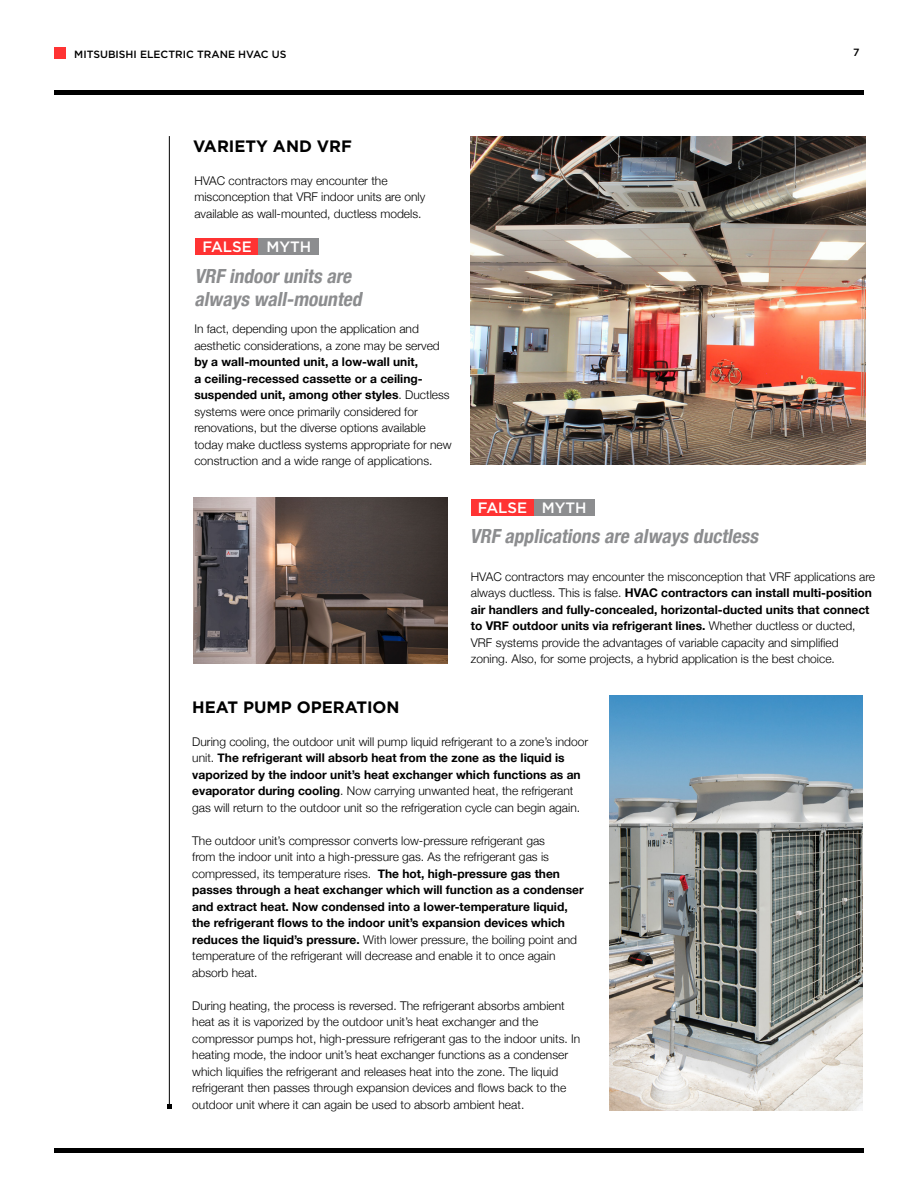
<style>
.page{position:relative;width:918px;height:1188px;background:#fff}
.page>*{position:absolute;margin:0;border:0;box-sizing:border-box;transform-origin:0 0}
.t1{font:italic 700 condensed 19.5px/22.5px "Helvetica Neue";color:#8c8d8f}
.t2{font:700 16.5px "Gotham HTF";color:#000}
.t3{font:500 15px "Gotham HTF";color:#fff}
.t4{font:300 12px/16.5px "Helvetica Neue";color:#000}
.t5{font:500 10.5px "Gotham HTF";color:#000}
.s1{font-weight:700}
</style>
<div class="page">
<div style="left:54px;top:47px;width:11px;height:11px;background:#f33"></div>
<div style="left:54px;top:1148px;width:810px;height:5px;background:#000"></div>
<div style="left:54px;top:90px;width:810px;height:5px;background:#000"></div>
<img style="left:471px;top:136px;width:394px;height:328px">
<img style="left:193px;top:498px;width:255px;height:165px">
<img style="left:609px;top:696px;width:253px;height:414px">
<div style="left:471px;top:500px;width:63px;height:16px;background:#f33"></div>
<div style="left:534px;top:500px;width:60px;height:16px;background:#8c8d8f"></div>
<hr style="left:169px;top:136px;width:1px;height:969px;background:#000">
<svg style="left:167px;top:1105px;width:4px;height:4px"></svg>
<div style="left:196px;top:239px;width:63px;height:16px;background:#f33"></div>
<div style="left:259px;top:239px;width:60px;height:16px;background:#8c8d8f"></div>
<p class="t5" style="left:74px;top:48px;width:214px">MITSUBISHI ELECTRIC TRANE HVAC US</p>
<p class="t5" style="left:853px;top:46px;width:8px">7</p>
<h2 class="t2" style="left:193px;top:136px;width:160px">VARIETY AND VRF</h2>
<p class="t4" style="left:194px;top:172px;width:232px">HVAC contractors may encounter the misconception that VRF indoor units are only available as wall-mounted, ductless models.</p>
<p class="t3" style="left:202px;top:238px;width:110px">FALSE MYTH</p>
<h1 class="t1" style="left:194px;top:265px;width:173px">VRF indoorunits are always wall-mounted</h1>
<p class="t4" style="left:194px;top:320px;width:247px">In fact, depending upon the application and aesthetic considerations, a zone may be served</p>
<p class="t4" style="left:194px;top:353px;width:259px"><span class="s1">by a wall-mounted unit, a low-wall unit,<br>a ceiling-recessed cassette or a ceiling&shy;suspended unit, among other styles</span>. Ductless systems were once primarily considered for renovations, but the diverse options available today make ductless systems appropriate for new construction and a wide range of applications.</p>
<p class="t3" style="left:478px;top:499px;width:110px">FALSE MYTH</p>
<h1 class="t1" style="left:470px;top:524px;width:294px">VRF applications are always ductless</h1>
<p class="t4" style="left:471px;top:568px;width:406px">HVAC contractors may encounter the misconception that VRF applications are always ductless. This is false. <span class="s1">HVAC contractors can install multi-position air handlers and fully-concealed, horizontal-ducted units that connect to VRF outdoor units via refrigerant lines.</span> Whether ductless or ducted, VRF systems provide the advantages of variable capacity and simplified zoning. Also, for some projects, a hybrid application is the best choice.</p>
<h2 class="t2" style="left:192px;top:697px;width:209px">HEAT PUMP OPERATION</h2>
<p class="t4" style="left:192px;top:733px;width:398px">During cooling, the outdoor unit will pump liquid refrigerant to a zone’s indoor unit. <span class="s1">The refrigerant will absorb heat from the zone as the liquid is vaporized by the indoor unit’s heat exchanger which functions as an evaporator during cooling</span>. Now carrying unwanted heat, the refrigerant gas will return to the outdoor unit so the refrigeration cycle can begin again.</p>
<p class="t4" style="left:192px;top:832px;width:393px">The outdoor unit’s compressor converts low-pressure refrigerant gas<br>from the indoor unit into a high-pressure gas. As the refrigerant gas is compressed, its temperature rises. <span class="s1">The hot, high-pressure gas then passes through a heat exchanger which will function as a condenser and extract heat. Now condensed into a lower-temperature liquid, the refrigerant flows to the indoor unit’s expansion devices which reduces the liquid’s pressure.</span> With lower pressure, the boiling point and temperature of the refrigerant will decrease and enable it to once again absorb heat.</p>
<p class="t4" style="left:192px;top:997px;width:390px">During heating, the process is reversed. The refrigerant absorbs ambient heat as it is vaporized by the outdoor unit’s heat exchanger and the compressor pumps hot, high-pressure refrigerant gas to the indoor units. In heating mode, the indoor unit’s heat exchanger functions as a condenser which liquifies the refrigerant and releases heat into the zone. The liquid refrigerant then passes through expansion devices and flows back to the outdoor unit where it can again be used to absorb ambient heat.</p>
</div>
